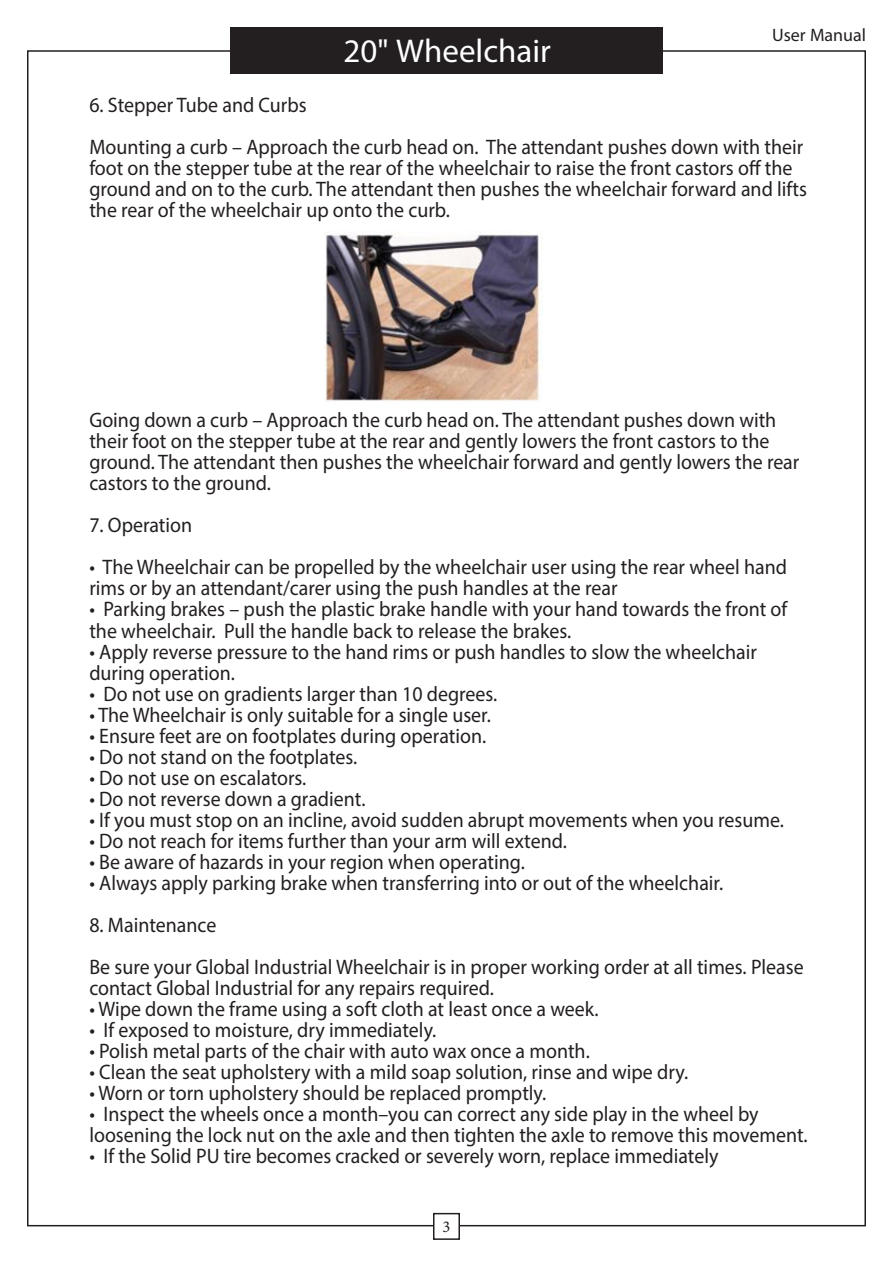
<style>
.page{position:relative;width:893px;height:1263px;background:#fff}
.page>*{position:absolute;margin:0;border:0;box-sizing:border-box;transform-origin:0 0}
.t1{font:33px "Myriad Pro";color:#fff}
.t2{font:21px/21px "Myriad Pro";color:#231f20;scale:.95 1}
.t3{font:18px "Myriad Pro";color:#231f20}
.t4{font:16.5px "Minion Pro";color:#231f20}
</style>
<div class="page">
<div style="left:433px;top:1213px;width:27px;height:27px;border:2px solid #231f20"></div>
<div style="left:230px;top:27px;width:432px;height:47px;background:#231f20"></div>
<img style="left:324px;top:231px;width:219px;height:170px">
<h1 class="t1" style="left:344px;top:31px;width:209px">20" Wheelchair</h1>
<p class="t3" style="left:772px;top:23px;width:95px">User Manual</p>
<p class="t2" style="left:89px;top:95px;width:230px">6. Stepper Tube and Curbs</p>
<p class="t2" style="left:89px;top:137px;width:757px">Mounting a curb – Approach the curb head on. The attendant pushes down with their foot on the stepper tube at the rear of the wheelchair to raise the front castors off the ground and on to the curb. The attendant then pushes the wheelchair forward and lifts the rear of the wheelchair up onto the curb.</p>
<p class="t2" style="left:89px;top:410px;width:749px">Going down a curb – Approach the curb head on. The attendant pushes down with their foot on the stepper tube at the rear and gently lowers the front castors to the ground. The attendant then pushes the wheelchair forward and gently lowers the rear castors to the ground.</p>
<p class="t2" style="left:89px;top:515px;width:110px">7. Operation</p>
<p class="t2" style="left:89px;top:557px;width:736px">• The Wheelchair can be propelled by the wheelchair user using the rear wheel hand rims or by an attendant/carer using the push handles at the rear</p>
<p class="t2" style="left:89px;top:599px;width:736px">• Parking brakes – push the plastic brake handle with your hand towards the front of the wheelchair. Pull the handle back to release the brakes.</p>
<p class="t2" style="left:89px;top:641px;width:704px">• Apply reverse pressure to the hand rims or push handles to slow the wheelchair during operation.</p>
<p class="t2" style="left:89px;top:683px;width:431px">• Do not use on gradients larger than 10 degrees.</p>
<p class="t2" style="left:89px;top:704px;width:424px">• The Wheelchair is only suitable for a single user.</p>
<p class="t2" style="left:89px;top:725px;width:419px">• Ensure feet are on footplates during operation.</p>
<p class="t2" style="left:89px;top:746px;width:284px">• Do not stand on the footplates.</p>
<p class="t2" style="left:89px;top:767px;width:230px">• Do not use on escalators.</p>
<p class="t2" style="left:89px;top:788px;width:292px">• Do not reverse down a gradient.</p>
<p class="t2" style="left:89px;top:809px;width:733px">• If you must stop on an incline, avoid sudden abrupt movements when you resume.</p>
<p class="t2" style="left:89px;top:830px;width:504px">• Do not reach for items further than your arm will extend.</p>
<p class="t2" style="left:89px;top:851px;width:460px">• Be aware of hazards in your region when operating.</p>
<p class="t2" style="left:89px;top:872px;width:669px">• Always apply parking brake when transferring into or out of the wheelchair.</p>
<p class="t2" style="left:89px;top:914px;width:135px">8. Maintenance</p>
<p class="t2" style="left:89px;top:956px;width:753px">Be sure your Global Industrial Wheelchair is in proper working order at all times. Please contact Global Industrial for any repairs required.</p>
<p class="t2" style="left:89px;top:998px;width:538px">• Wipe down the frame using a soft cloth at least once a week.</p>
<p class="t2" style="left:89px;top:1019px;width:367px">• If exposed to moisture, dry immediately.</p>
<p class="t2" style="left:89px;top:1040px;width:528px">• Polish metal parts of the chair with auto wax once a month.</p>
<p class="t2" style="left:89px;top:1061px;width:632px">• Clean the seat upholstery with a mild soap solution, rinse and wipe dry.</p>
<p class="t2" style="left:89px;top:1082px;width:483px">• Worn or torn upholstery should be replaced promptly.</p>
<p class="t2" style="left:89px;top:1103px;width:758px">• Inspect the wheels once a month–you can correct any side play in the wheel by loosening the lock nut on the axle and then tighten the axle to remove this movement.</p>
<p class="t2" style="left:89px;top:1145px;width:664px">• If the Solid PU tire becomes cracked or severely worn, replace immediately</p>
<p class="t4" style="left:442px;top:1216px;width:9px">3</p>
</div>
